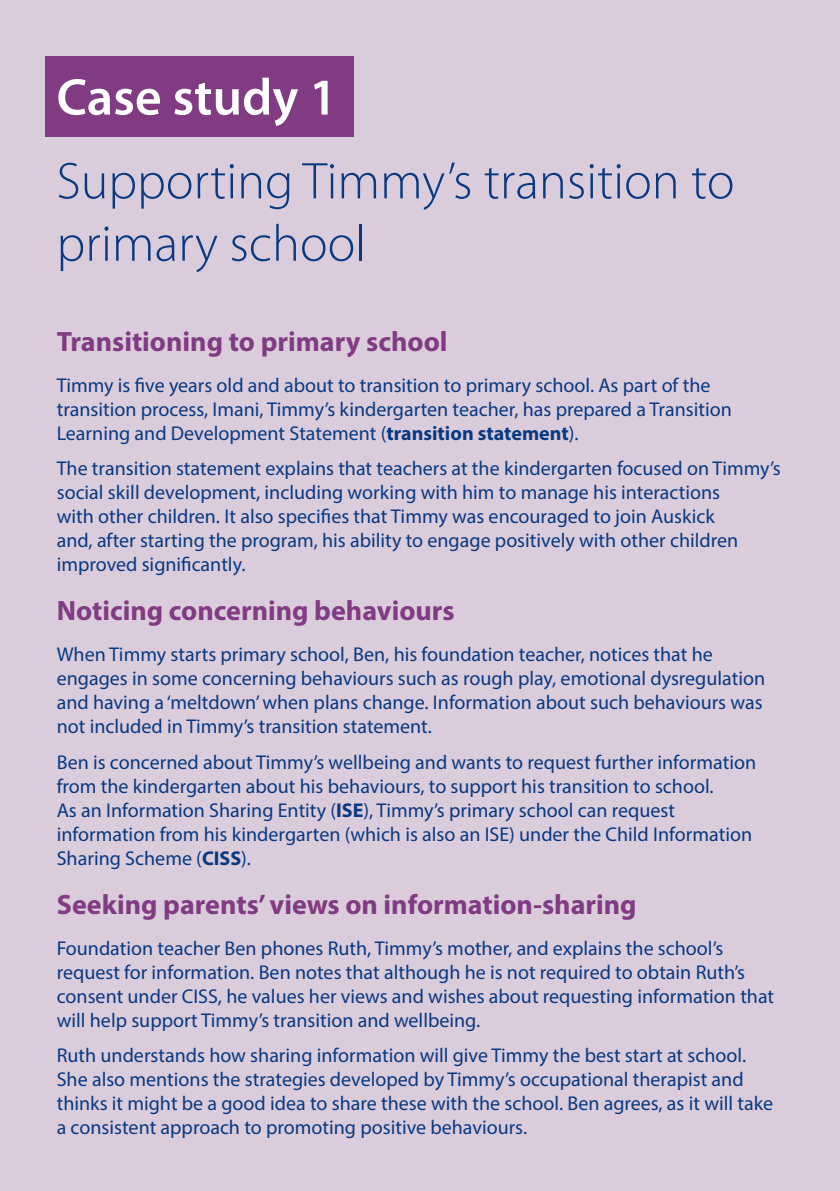
<style>
.page{position:relative;width:840px;height:1191px;background:#fff}
.page>*{position:absolute;margin:0;border:0;box-sizing:border-box;transform-origin:0 0}
.t1{font:300 52px/62.4px "Myriad Pro";color:#083981}
.t2{font:600 52px "Myriad Pro";color:#fff}
.t3{font:700 28px "Myriad Pro";color:#803b82}
.t4{font:20px/24px "Myriad Pro";color:#083981}
.s1{font-weight:700}
</style>
<div class="page">
<div style="left:0;top:0;width:839px;height:1191px;background:#dbccdc"></div>
<div style="left:45px;top:57px;width:308px;height:80px;background:#803b82"></div>
<h1 class="t2" style="left:57px;top:68px;width:282px">Case study 1</h1>
<h1 class="t1" style="left:57px;top:149px;width:679px">Supporting Timmy’s transition to primary school</h1>
<h2 class="t3" style="left:57px;top:323px;width:392px">Transitioning to primary school</h2>
<p class="t4" style="left:57px;top:373px;width:676px">Timmy is five years old and about to transition to primary school. As part of the transition process, Imani, Timmy’s kindergarten teacher, has prepared a Transition<br>Learning and Development Statement (<span class="s1">transition statement</span>).</p>
<p class="t4" style="left:57px;top:456px;width:725px">The transition statement explains that teachers at the kindergarten focused on Timmy’s social skill development, including working with him to manage his interactions<br>with other children. It also specifies that Timmy was encouraged to join Auskick<br>and, after starting the program, his ability to engage positively with other children improved significantly.</p>
<h2 class="t3" style="left:57px;top:592px;width:399px">Noticing concerning behaviours</h2>
<p class="t4" style="left:57px;top:642px;width:709px">When Timmy starts primary school, Ben, his foundation teacher, notices that he engages in some concerning behaviours such as rough play, emotional dysregulation and having a ‘meltdown’ when plans change. Information about such behaviours was not included in Timmy’s transition statement.</p>
<p class="t4" style="left:57px;top:749px;width:700px">Ben is concerned about Timmy’s wellbeing and wants to request further information from the kindergarten about his behaviours, to support his transition to school.<br>As an Information Sharing Entity (<span class="s1">ISE</span>), Timmy’s primary school can request information from his kindergarten (which is also an ISE) under the Child Information Sharing Scheme (<span class="s1">CISS</span>).</p>
<h2 class="t3" style="left:57px;top:886px;width:581px">Seeking parents’ views on information-sharing</h2>
<p class="t4" style="left:57px;top:936px;width:718px">Foundation teacher Ben phones Ruth, Timmy’s mother, and explains the school’s request for information. Ben notes that although he is not required to obtain Ruth’s consent under CISS, he values her views and wishes about requesting information that will help support Timmy’s transition and wellbeing.</p>
<p class="t4" style="left:57px;top:1043px;width:717px">Ruth understands how sharing information will give Timmy the best start at school.<br>She also mentions the strategies developed by Timmy’s occupational therapist and thinks it might be a good idea to share these with the school. Ben agrees, as it will take a consistent approach to promoting positive behaviours.</p>
</div>
